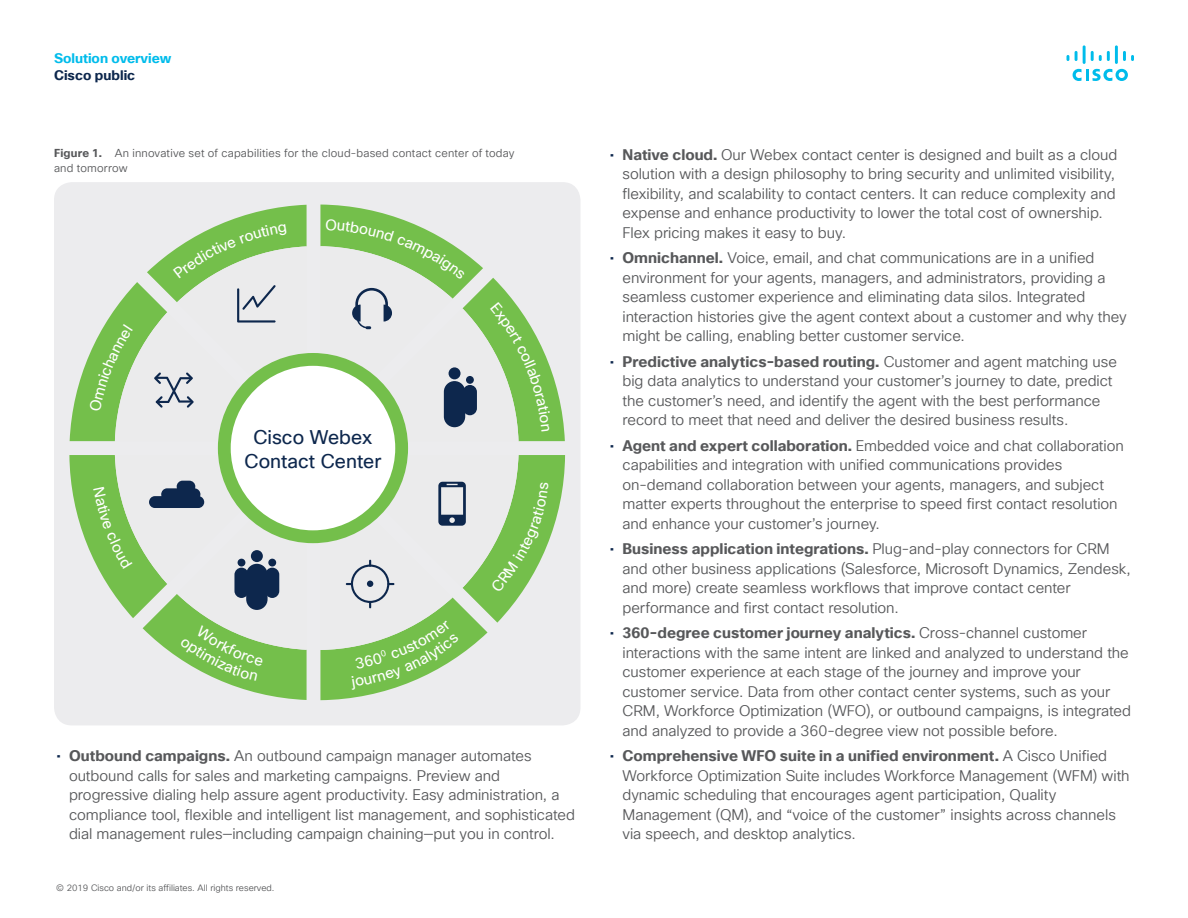
<style>
.page{position:relative;width:1188px;height:918px;background:#fff}
.page>*{position:absolute;margin:0;border:0;box-sizing:border-box;transform-origin:0 0}
.t1{font:19.35px/23.2px "Cisco Sans TT";color:#0d274d;text-align:center}
.t2{font:15px/19.5px "Cisco Sans TT Light";letter-spacing:-.005em;color:#57585a}
.t3{font:700 13.5px "Cisco Sans TT";color:#00bceb}
.t4{font:700 13.5px "Cisco Sans TT";color:#0d274d}
.FigureCaption{font:11.25px/15px "Cisco Sans TT Light";letter-spacing:.015em;color:#57585a}
.Footer_white{font:9px "Cisco Sans TT Light";color:#57585a}
.s1{font-family:"Cisco Sans TT";font-weight:700}
.s2{font-family:"Cisco Sans TT";color:#0d274d}
</style>
<div class="page">
<svg style="left:1073px;top:69px;width:55px;height:12px"></svg>
<svg style="left:1067px;top:55px;width:2px;height:6px"></svg>
<svg style="left:1075px;top:51px;width:3px;height:10px"></svg>
<hr style="left:1083px;top:45px;width:3px;height:19px;background:#00bceb">
<svg style="left:1091px;top:51px;width:19px;height:10px"></svg>
<hr style="left:1115px;top:45px;width:3px;height:19px;background:#00bceb">
<svg style="left:1123px;top:51px;width:11px;height:10px"></svg>
<div style="left:54px;top:182px;width:526px;height:543px;background:#ececee;border-radius:18px"></div>
<div style="left:231px;top:366px;width:164px;height:164px;background:#fff;border-radius:50%"></div>
<svg style="left:320px;top:205px;width:245px;height:236px"></svg>
<svg style="left:70px;top:205px;width:237px;height:236px"></svg>
<svg style="left:69px;top:455px;width:238px;height:245px"></svg>
<svg style="left:320px;top:455px;width:245px;height:245px"></svg>
<p class="t3" style="left:54px;top:49px;width:119px">Solution overview</p>
<p class="t4" style="left:54px;top:66px;width:83px">Cisco public</p>
<p class="FigureCaption" style="left:54px;top:146px;width:462px"><span class="s1">Figure 1.</span> An innovative set of capabilities for the cloud-based contact center of today and tomorrow</p>
<p class="t1" style="left:245px;top:427px;width:138px">Cisco Webex<br>Contact Center</p>
<p class="t2" style="left:69px;top:747px;width:507px;text-indent:-13px"><span class="s2">•</span> <span class="s1">Outbound campaigns.</span> An outbound campaign manager automates outbound calls for sales and marketing campaigns. Preview and progressive dialing help assure agent productivity. Easy administration, a compliance tool, flexible and intelligent list management, and sophisticated dial management rules—including campaign chaining—put you in control.</p>
<p class="Footer_white" style="left:56px;top:882px;width:220px">© 2019 Cisco and/or its affiliates. All rights reserved.</p>
<p class="t2" style="left:622px;top:145px;width:496px;text-indent:-13px"><span class="s2">•</span> <span class="s1">Native cloud.</span> Our Webex contact center is designed and built as a cloud solution with a design philosophy to bring security and unlimited visibility, flexibility, and scalability to contact centers. It can reduce complexity and expense and enhance productivity to lower the total cost of ownership.<br>Flex pricing makes it easy to buy.</p>
<p class="t2" style="left:622px;top:249px;width:506px;text-indent:-13px"><span class="s2">•</span> <span class="s1">Omnichannel.</span> Voice, email, and chat communications are in a unified environment for your agents, managers, and administrators, providing a seamless customer experience and eliminating data silos. Integrated interaction histories give the agent context about a customer and why they might be calling, enabling better customer service.</p>
<p class="t2" style="left:622px;top:352px;width:496px;text-indent:-13px"><span class="s2">•</span> <span class="s1">Predictive analytics-based routing.</span> Customer and agent matching use big data analytics to understand your customer’s journey to date, predict the customer’s need, and identify the agent with the best performance record to meet that need and deliver the desired business results.</p>
<p class="t2" style="left:622px;top:436px;width:503px;text-indent:-13px"><span class="s2">•</span> <span class="s1">Agent and expert collaboration.</span> Embedded voice and chat collaboration capabilities and integration with unified communications provides on-demand collaboration between your agents, managers, and subject matter experts throughout the enterprise to speed first contact resolution and enhance your customer’s journey.</p>
<p class="t2" style="left:622px;top:540px;width:510px;text-indent:-13px"><span class="s2">•</span> <span class="s1">Business application integrations.</span> Plug-and-play connectors for CRM and other business applications (Salesforce, Microsoft Dynamics, Zendesk, and more) create seamless workflows that improve contact center performance and first contact resolution.</p>
<p class="t2" style="left:622px;top:624px;width:510px;text-indent:-13px"><span class="s2">•</span> <span class="s1">360-degree customer journey analytics.</span> Cross-channel customer interactions with the same intent are linked and analyzed to understand the customer experience at each stage of the journey and improve your customer service. Data from other contact center systems, such as your CRM, Workforce Optimization (WFO), or outbound campaigns, is integrated and analyzed to provide a 360-degree view not possible before.</p>
<p class="t2" style="left:622px;top:747px;width:509px;text-indent:-13px"><span class="s2">•</span> <span class="s1">Comprehensive WFO suite in a unified environment.</span> A Cisco Unified Workforce Optimization Suite includes Workforce Management (WFM) with dynamic scheduling that encourages agent participation, Quality Management (QM), and “voice of the customer” insights across channels via speech, and desktop analytics.</p>
</div>
